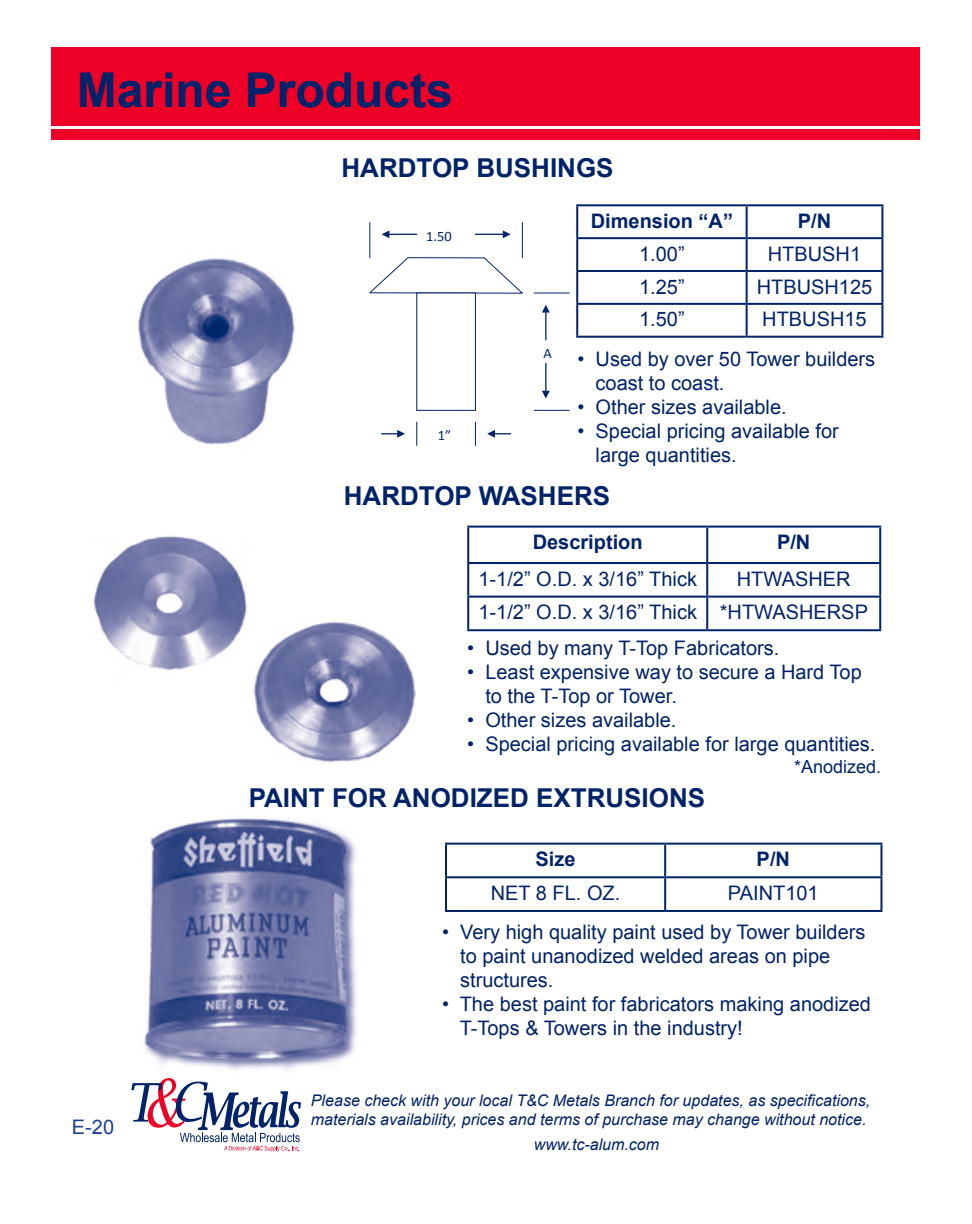
<style>
.page{position:relative;width:972px;height:1224px;background:#fff}
.page>*{position:absolute;margin:0;border:0;box-sizing:border-box;transform-origin:0 0}
.t1{font:700 48px "Arial";color:#002369}
.t2{font:700 26px "Arial";color:#002369}
.t3{font:20px/24px "Arial";color:#002369}
.t4{font:700 20px "Arial";color:#002369}
.t5{font:20px "Arial";color:#1b3f94}
.t6{font:18px "Arial";color:#002369}
.t7{font:italic 16px/19.2px "Arial";color:#002369}
.t8{font:14.4px "Calibri";color:#002369}
</style>
<div class="page">
<img style="left:93px;top:536px;width:154px;height:135px">
<img style="left:143px;top:815px;width:215px;height:247px">
<hr style="left:576px;top:206px;width:2px;height:31px;background:#002369">
<hr style="left:576px;top:204px;width:171px;height:2px;background:#002369">
<hr style="left:576px;top:237px;width:171px;height:2px;background:#002369">
<hr style="left:746px;top:206px;width:2px;height:31px;background:#002369">
<hr style="left:881px;top:206px;width:2px;height:31px;background:#002369">
<hr style="left:747px;top:204px;width:136px;height:2px;background:#002369">
<hr style="left:747px;top:237px;width:136px;height:2px;background:#002369">
<hr style="left:576px;top:239px;width:2px;height:31px;background:#002369">
<hr style="left:746px;top:239px;width:2px;height:31px;background:#002369">
<hr style="left:881px;top:239px;width:2px;height:31px;background:#002369">
<hr style="left:576px;top:272px;width:2px;height:31px;background:#002369">
<hr style="left:576px;top:270px;width:171px;height:2px;background:#002369">
<hr style="left:746px;top:272px;width:2px;height:31px;background:#002369">
<hr style="left:881px;top:272px;width:2px;height:31px;background:#002369">
<hr style="left:747px;top:270px;width:136px;height:2px;background:#002369">
<hr style="left:576px;top:305px;width:2px;height:31px;background:#002369">
<hr style="left:576px;top:303px;width:171px;height:2px;background:#002369">
<hr style="left:576px;top:336px;width:171px;height:2px;background:#002369">
<hr style="left:746px;top:305px;width:2px;height:31px;background:#002369">
<hr style="left:881px;top:305px;width:2px;height:31px;background:#002369">
<hr style="left:747px;top:303px;width:136px;height:2px;background:#002369">
<hr style="left:747px;top:336px;width:136px;height:2px;background:#002369">
<hr style="left:467px;top:528px;width:2px;height:34px;background:#002369">
<hr style="left:467px;top:526px;width:240px;height:2px;background:#002369">
<hr style="left:467px;top:562px;width:240px;height:2px;background:#002369">
<hr style="left:706px;top:528px;width:2px;height:34px;background:#002369">
<hr style="left:879px;top:528px;width:2px;height:34px;background:#002369">
<hr style="left:707px;top:526px;width:174px;height:2px;background:#002369">
<hr style="left:707px;top:562px;width:174px;height:2px;background:#002369">
<hr style="left:467px;top:564px;width:2px;height:32px;background:#002369">
<hr style="left:706px;top:564px;width:2px;height:32px;background:#002369">
<hr style="left:879px;top:564px;width:2px;height:32px;background:#002369">
<hr style="left:467px;top:598px;width:2px;height:31px;background:#002369">
<hr style="left:467px;top:596px;width:240px;height:2px;background:#002369">
<hr style="left:467px;top:629px;width:240px;height:2px;background:#002369">
<hr style="left:706px;top:598px;width:2px;height:31px;background:#002369">
<hr style="left:879px;top:598px;width:2px;height:31px;background:#002369">
<hr style="left:707px;top:596px;width:174px;height:2px;background:#002369">
<hr style="left:707px;top:629px;width:174px;height:2px;background:#002369">
<hr style="left:445px;top:845px;width:2px;height:31px;background:#002369">
<hr style="left:445px;top:843px;width:220px;height:2px;background:#002369">
<hr style="left:445px;top:876px;width:220px;height:2px;background:#002369">
<hr style="left:664px;top:845px;width:2px;height:31px;background:#002369">
<hr style="left:880px;top:845px;width:2px;height:31px;background:#002369">
<hr style="left:665px;top:843px;width:217px;height:2px;background:#002369">
<hr style="left:665px;top:876px;width:217px;height:2px;background:#002369">
<hr style="left:445px;top:878px;width:2px;height:32px;background:#002369">
<hr style="left:445px;top:910px;width:220px;height:2px;background:#002369">
<hr style="left:664px;top:878px;width:2px;height:32px;background:#002369">
<hr style="left:880px;top:878px;width:2px;height:32px;background:#002369">
<hr style="left:665px;top:910px;width:217px;height:2px;background:#002369">
<svg style="left:369px;top:257px;width:154px;height:37px"></svg>
<div style="left:416px;top:293px;width:60px;height:118px;border:1px solid #002369"></div>
<hr style="left:522px;top:223px;width:1px;height:35px;background:#002369">
<hr style="left:369px;top:223px;width:1px;height:35px;background:#002369">
<svg style="left:475px;top:230px;width:36px;height:8px"></svg>
<svg style="left:382px;top:230px;width:35px;height:8px"></svg>
<hr style="left:534px;top:293px;width:35px;height:1px;background:#002369">
<hr style="left:534px;top:410px;width:35px;height:1px;background:#002369">
<svg style="left:542px;top:305px;width:8px;height:35px"></svg>
<svg style="left:542px;top:363px;width:8px;height:36px"></svg>
<svg style="left:475px;top:422px;width:1px;height:24px"></svg>
<svg style="left:416px;top:422px;width:1px;height:24px"></svg>
<svg style="left:487px;top:430px;width:24px;height:8px"></svg>
<svg style="left:382px;top:430px;width:23px;height:8px"></svg>
<img style="left:138px;top:258px;width:157px;height:187px">
<img style="left:253px;top:621px;width:163px;height:142px">
<svg style="left:131px;top:1078px;width:170px;height:74px"></svg>
<div style="left:52px;top:47px;width:868px;height:79px;background:#ef0027"></div>
<div style="left:52px;top:129px;width:868px;height:11px;background:#ef0027"></div>
<h1 class="t1" style="left:77px;top:63px;width:378px">Marine Products</h1>
<h2 class="t2" style="left:342px;top:153px;width:274px">HARDTOP BUSHINGS</h2>
<p class="t4" style="left:591px;top:210px;width:144px">Dimension “A”</p>
<p class="t4" style="left:798px;top:210px;width:35px">P/N</p>
<p class="t3" style="left:639px;top:242px;width:47px">1.00”</p>
<p class="t3" style="left:768px;top:242px;width:95px">HTBUSH1</p>
<p class="t3" style="left:639px;top:275px;width:47px">1.25”</p>
<p class="t3" style="left:757px;top:275px;width:117px">HTBUSH125</p>
<p class="t3" style="left:639px;top:307px;width:47px">1.50”</p>
<p class="t3" style="left:762px;top:307px;width:106px">HTBUSH15</p>
<p class="t8" style="left:426px;top:227px;width:27px">1.50</p>
<p class="t8" style="left:438px;top:427px;width:15px">1”</p>
<p class="t8" style="left:544px;top:345px;width:10px">A</p>
<p class="t3" style="left:596px;top:347px;width:281px;text-indent:-18px">• Used by over 50 Tower builders coast to coast.</p>
<p class="t3" style="left:577px;top:395px;width:211px">• Other sizes available.</p>
<p class="t3" style="left:596px;top:419px;width:245px;text-indent:-18px">• Special pricing available for large quantities.</p>
<h2 class="t2" style="left:344px;top:481px;width:268px">HARDTOP WASHERS</h2>
<p class="t4" style="left:533px;top:531px;width:112px">Description</p>
<p class="t4" style="left:777px;top:531px;width:35px">P/N</p>
<p class="t3" style="left:478px;top:567px;width:220px">1-1/2” O.D. x 3/16” Thick</p>
<p class="t3" style="left:478px;top:562px;width:391px;line-height:33.6px;text-indent:258px">HTWASHER<br>1-1/2” O.D. x 3/16” Thick *HTWASHERSP</p>
<p class="t3" style="left:467px;top:636px;width:314px">• Used by many T-Top Fabricators.</p>
<p class="t3" style="left:485px;top:660px;width:378px;text-indent:-18px">• Least expensive way to secure a Hard Top to the T-Top or Tower.</p>
<p class="t3" style="left:467px;top:708px;width:211px">• Other sizes available.</p>
<p class="t3" style="left:467px;top:732px;width:410px">• Special pricing available for large quantities.</p>
<p class="t6" style="left:794px;top:757px;width:89px">*Anodized.</p>
<h2 class="t2" style="left:249px;top:783px;width:458px">PAINT FOR ANODIZED EXTRUSIONS</h2>
<p class="t4" style="left:536px;top:848px;width:42px">Size</p>
<p class="t4" style="left:757px;top:848px;width:35px">P/N</p>
<p class="t3" style="left:491px;top:881px;width:131px">NET 8 FL. OZ.</p>
<p class="t3" style="left:728px;top:881px;width:92px">PAINT101</p>
<p class="t5" style="left:72px;top:1116px;width:44px">E-20</p>
<p class="t3" style="left:460px;top:920px;width:407px;text-indent:-18px">• Very high quality paint used by Tower builders to paint unanodized welded areas on pipe structures.</p>
<p class="t3" style="left:460px;top:992px;width:413px;text-indent:-18px">• The best paint for fabricators making anodized<br>T-Tops &amp; Towers in the industry!</p>
<p class="t7" style="left:311px;top:1091px;width:561px">Please check with your local T&amp;C Metals Branch for updates, as specifications, materials availability, prices and terms of purchase may change without notice.</p>
<p class="t7" style="left:534px;top:1135px;width:127px">www.tc-alum.com</p>
</div>
